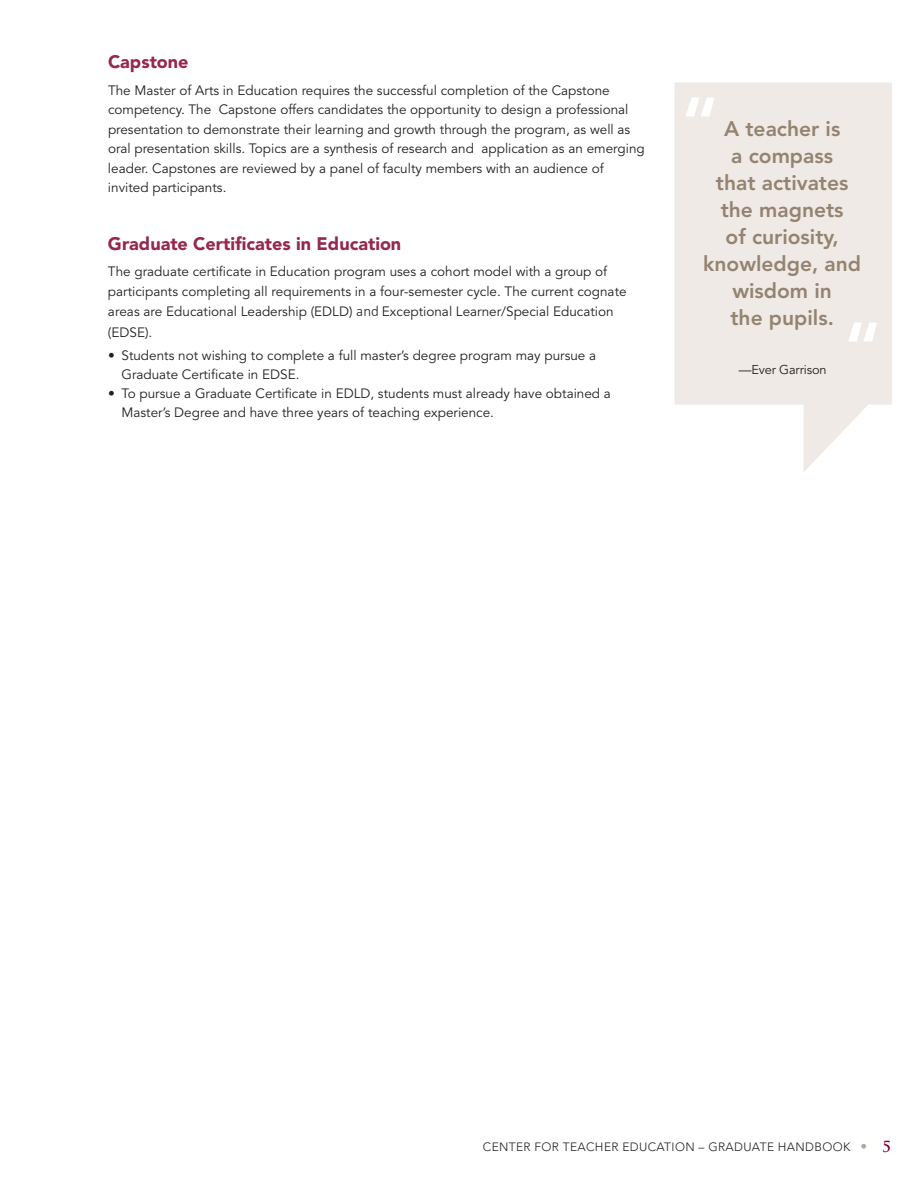
<style>
.page{position:relative;width:918px;height:1188px;background:#fff}
.page>*{position:absolute;margin:0;border:0;box-sizing:border-box;transform-origin:0 0}
.t1{font:800 72px "Avenir";color:#fff}
.Body_copy{font:800 21px/27px "Avenir";color:#948370;text-align:center}
.Body_copy-2{font:900 18px "Avenir";color:#95284b}
.Body_copy-3{font:13.5px/19.5px "Avenir";color:#231f20}
.Body_Copy__bulleted{font:13.5px/19.5px "Avenir";color:#231f20}
.t2{font:12.75px "Avenir";letter-spacing:-.01em;color:#231f20}
.t3{font:300 12px "Avenir";letter-spacing:.03em;color:#231f20}
.s1{font-family:"Calibri";font-weight:300;font-size:15px}
.s2{font-size:13.5px;color:#b5a899}
.s3{font-family:"Trajan Pro";font-weight:700;font-size:15px;color:#860037}
</style>
<div class="page">
<svg style="left:675px;top:82px;width:217px;height:390px;fill:#efeae6"></svg>
<p class="Body_copy-2" style="left:108px;top:51px;width:82px">Capstone</p>
<p class="Body_copy-3" style="left:108px;top:80px;width:538px">The Master of Arts in Education requires the successful completion of the Capstone competency. The Capstone offers candidates the opportunity to design a professional presentation to demonstrate their learning and growth through the program, as well as oral presentation skills. Topics are a synthesis of research and application as an emerging leader. Capstones are reviewed by a panel of faculty members with an audience of invited participants.</p>
<p class="Body_copy-2" style="left:108px;top:233px;width:295px">Graduate Certificates in Education</p>
<p class="Body_copy-3" style="left:108px;top:262px;width:520px">The graduate certificate in Education program uses a cohort model with a group of participants completing all requirements in a four-semester cycle. The current cognate</p>
<p class="Body_copy-3" style="left:108px;top:302px;width:507px;line-height:20.4px">areas are Educational Leadership (EDLD) <span class="s1">and</span> Exceptional Learner/Special Education (EDSE).</p>
<p class="Body_Copy__bulleted" style="left:122px;top:346px;width:476px;text-indent:-14px">• Students not wishing to complete a full master’s degree program may pursue a<br>Graduate Certificate in EDSE.</p>
<p class="Body_Copy__bulleted" style="left:122px;top:384px;width:491px;text-indent:-14px">• To pursue a Graduate Certificate in EDLD, students must already have obtained a<br>Master’s Degree and have three years of teaching experience.</p>
<p class="t1" style="left:681px;top:81px;width:39px">“</p>
<p class="Body_copy" style="left:703px;top:115px;width:159px">A teacher is<br>a compass<br>that activates the magnets<br>of curiosity, knowledge, and wisdom in<br>the pupils.</p>
<p class="t1" style="left:844px;top:306px;width:39px">“</p>
<p class="t2" style="left:739px;top:362px;width:89px">—Ever Garrison</p>
<p class="t3" style="left:483px;top:1140px;width:410px">CENTER FOR TEACHER EDUCATION – GRADUATE HANDBOOK <span class="s2">•</span> <span class="s3">5</span></p>
</div>
